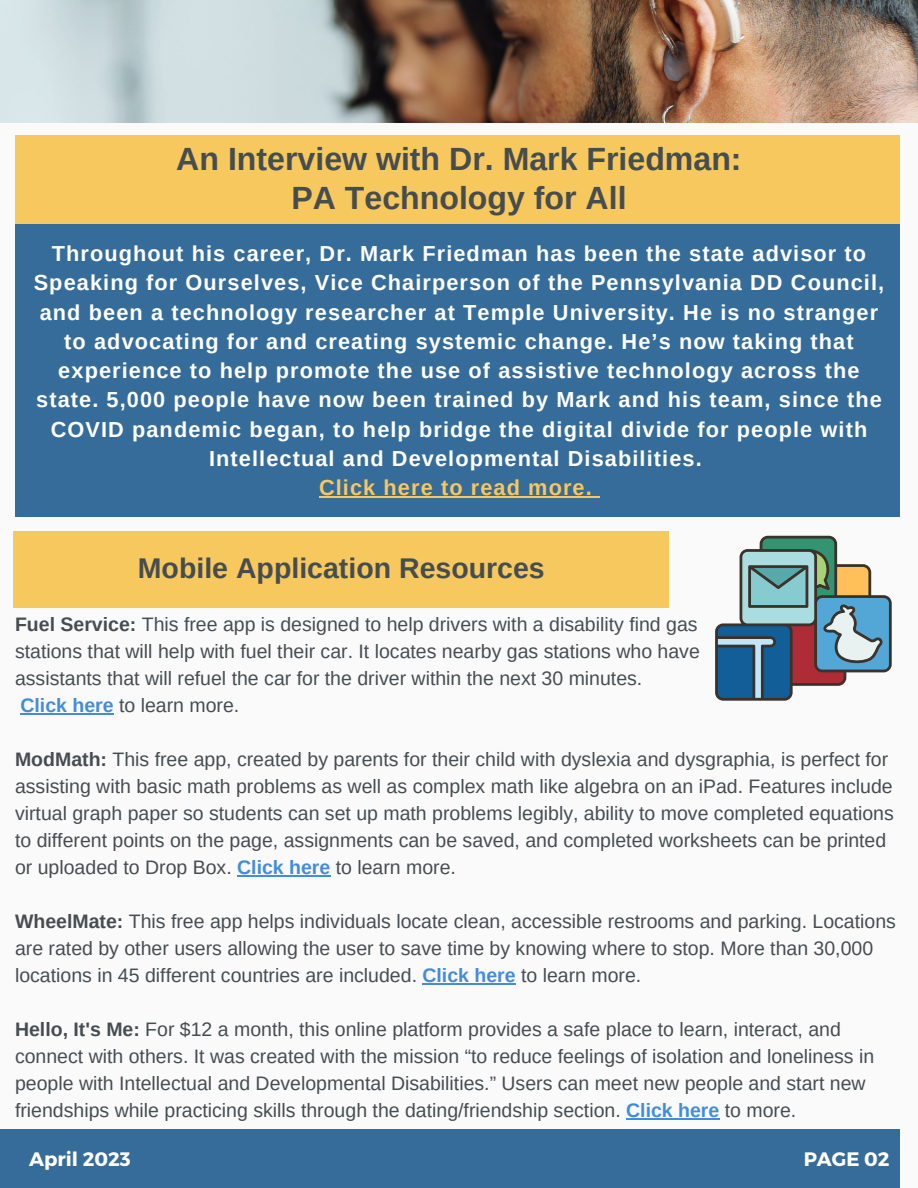
<style>
.page{position:relative;width:918px;height:1188px;background:#fafafa}
.page>*{position:absolute;margin:0;border:0;box-sizing:border-box;transform-origin:0 0}
.t1{font:700 32.1px/38.2px "Arimo";color:#464d50;text-align:center}
.t2{font:700 28.5px "Arimo";color:#464d50}
.t3{font:700 21.75px/29.2px "Arimo";letter-spacing:.05em;color:#fff;text-align:center}
.t4{font:700 21.75px "Arimo";letter-spacing:.05em;color:#f7c85d}
.t5{font:19.5px/27px "Arimo";color:#464d50}
.t6{font:700 19.5px "Montserrat";color:#fff}
.s1{font-weight:700}
.s2{font-weight:700;color:#438cdb}
</style>
<div class="page">
<div style="left:15px;top:223px;width:885px;height:294px;background:#356c9a"></div>
<hr style="left:20px;top:714px;width:94px;height:1px;background:#438cdb">
<hr style="left:237px;top:876px;width:93px;height:1px;background:#438cdb">
<hr style="left:422px;top:984px;width:94px;height:1px;background:#438cdb">
<hr style="left:626px;top:1119px;width:93px;height:1px;background:#438cdb">
<div style="left:0;top:1129px;width:900px;height:59px;background:#356c9a"></div>
<img style="left:0;top:0;width:918px;height:123px">
<div style="left:15px;top:135px;width:884px;height:89px;background:#f7c85d"></div>
<div style="left:14px;top:531px;width:655px;height:76px;background:#f7c85d"></div>
<svg style="left:715px;top:536px;width:177px;height:165px"></svg>
<hr style="left:319px;top:496px;width:274px;height:1px;background:#f7c85d">
<h1 class="t1" style="left:176px;top:140px;width:567px">An Interview with Dr. Mark Friedman:<br>PA Technology for All</h1>
<p class="t3" style="left:34px;top:239px;width:852px">Throughout his career, Dr. Mark Friedman has been the state advisor to Speaking for Ourselves, Vice Chairperson of the Pennsylvania DD Council, and been a technology researcher at Temple University. He is no stranger to advocating for and creating systemic change. He’s now taking that experience to help promote the use of assistive technology across the state. 5,000 people have now been trained by Mark and his team, since the COVID pandemic began, to help bridge the digital divide for people with Intellectual and Developmental Disabilities.</p>
<p class="t4" style="left:319px;top:475px;width:274px">Click here to read more.</p>
<h2 class="t2" style="left:138px;top:553px;width:408px">Mobile Application Resources</h2>
<p class="t5" style="left:15px;top:611px;width:686px"><span class="s1">Fuel Service:</span> This free app is designed to help drivers with a disability find gas stations that will help with fuel their car. It locates nearby gas stations who have assistants that will refuel the car for the driver within the next 30 minutes.<br><span class="s2">Click here</span> to learn more.</p>
<p class="t5" style="left:15px;top:746px;width:880px"><span class="s1">ModMath:</span> This free app, created by parents for their child with dyslexia and dysgraphia, is perfect for assisting with basic math problems as well as complex math like algebra on an iPad. Features include virtual graph paper so students can set up math problems legibly, ability to move completed equations to different points on the page, assignments can be saved, and completed worksheets can be printed or uploaded to Drop Box. <span class="s2">Click here</span> to learn more.</p>
<p class="t5" style="left:15px;top:908px;width:882px"><span class="s1">WheelMate:</span> This free app helps individuals locate clean, accessible restrooms and parking. Locations are rated by other users allowing the user to save time by knowing where to stop. More than 30,000 locations in 45 different countries are included. <span class="s2">Click here</span> to learn more.</p>
<p class="t5" style="left:15px;top:1016px;width:861px"><span class="s1">Hello, It's Me:</span> For $12 a month, this online platform provides a safe place to learn, interact, and connect with others. It was created with the mission “to reduce feelings of isolation and loneliness in people with Intellectual and Developmental Disabilities.” Users can meet new people and start new friendships while practicing skills through the dating/friendship section. <span class="s2">Click here</span> to more.</p>
<p class="t6" style="left:29px;top:1147px;width:103px">April 2023</p>
<p class="t6" style="left:804px;top:1147px;width:87px">PAGE 02</p>
</div>
